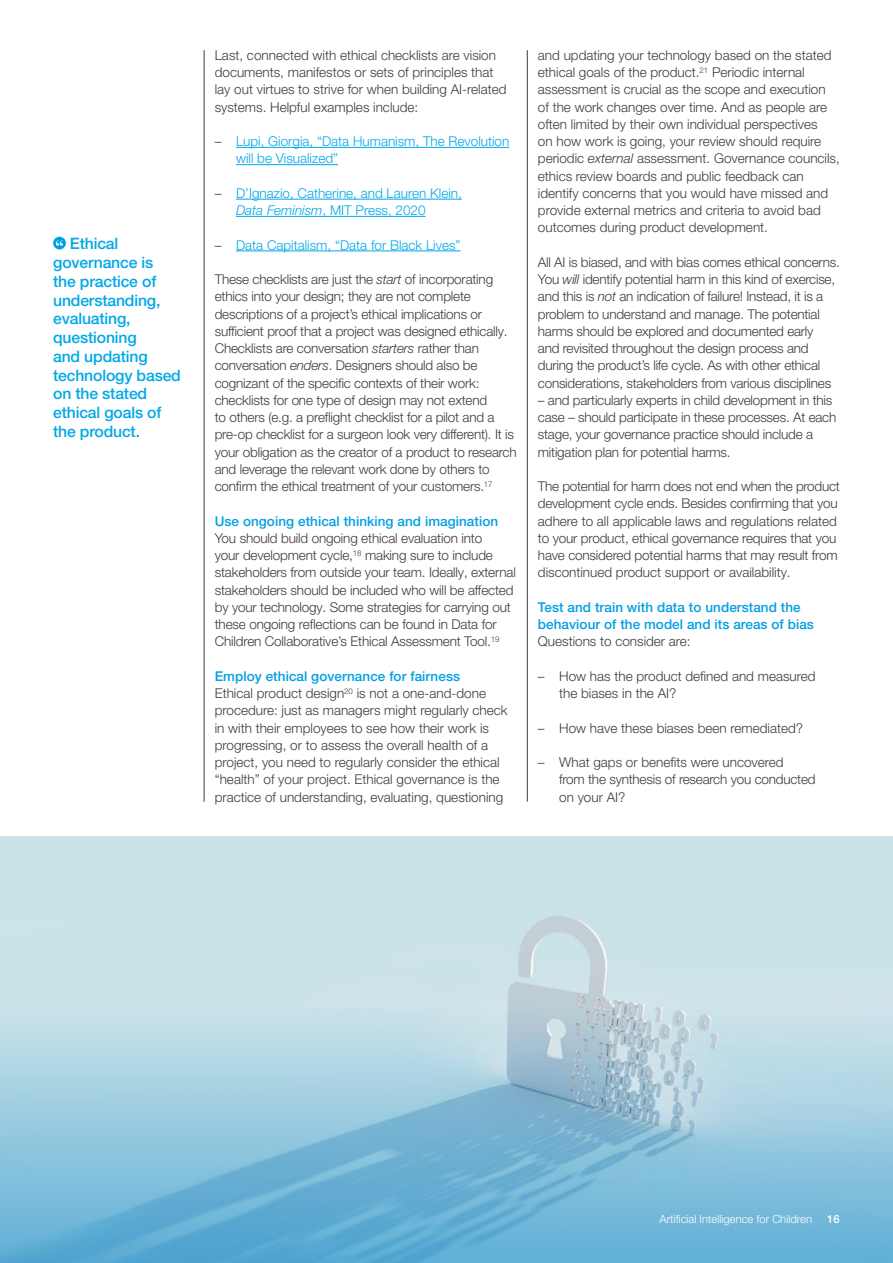
<style>
.page{position:relative;width:893px;height:1263px;background:#fff}
.page>*{position:absolute;margin:0;border:0;box-sizing:border-box;transform-origin:0 0}
.t1{font:500 15.75px/18.8px "Helvetica Neue LT Pro";letter-spacing:-.01em;color:#00a8e7}
.t2{font:300 13.5px/17.2px "Helvetica Neue LT Pro";letter-spacing:-.01em;color:#3c3c3b}
.t3{font:300 13.5px/17.2px "Helvetica Neue LT Pro";color:#00a8e7}
.t4{font:500 13.5px/17.2px "Helvetica Neue LT Pro";letter-spacing:.005em;color:#009fe3}
.t5{font:300 11.25px "Helvetica Neue LT Pro";color:#fff}
.t6{font:500 11.25px "Helvetica Neue LT Pro";color:#fff}
.s1{color:#3c3c3b}
.s2{font-style:italic}
.s3{font-weight:500;color:#009fe3}
</style>
<div class="page">
<div style="left:53px;top:237px;width:13px;height:12px;background:#009fe3;border-radius:50%"></div>
<svg style="left:56px;top:240px;width:7px;height:6px"></svg>
<hr style="left:236px;top:147px;width:273px;height:1px;background:#00a8e7">
<hr style="left:236px;top:164px;width:102px;height:1px;background:#00a8e7">
<hr style="left:236px;top:199px;width:226px;height:1px;background:#00a8e7">
<hr style="left:236px;top:216px;width:190px;height:1px;background:#00a8e7">
<hr style="left:236px;top:251px;width:225px;height:1px;background:#00a8e7">
<hr style="left:527px;top:50px;width:1px;height:752px;background:#3c3c3b">
<hr style="left:204px;top:50px;width:1px;height:752px;background:#3c3c3b">
<svg style="left:0;top:836px;width:893px;height:427px;background:#a7cfe0"></svg>
<p class="t1" style="left:53px;top:234px;width:129px;text-indent:17px">Ethical governance is<br>the practice of understanding, evaluating, questioning<br>and updating technology based on the stated ethical goals of the product.</p>
<p class="t2" style="left:215px;top:46px;width:293px">Last, connected with ethical checklists are vision documents, manifestos or sets of principles that lay out virtues to strive for when building AI-related systems. Helpful examples include:</p>
<p class="t3" style="left:236px;top:132px;width:275px;text-indent:-21px"><span class="s1">–</span> Lupi, Giorgia, “Data Humanism, The Revolution will be Visualized”</p>
<p class="t3" style="left:236px;top:184px;width:227px;text-indent:-21px"><span class="s1">–</span> D’Ignazio, Catherine, and Lauren Klein,<br><span class="s2">Data Feminism</span>, MIT Press, 2020</p>
<p class="t3" style="left:215px;top:236px;width:247px"><span class="s1">–</span> Data Capitalism, “Data for Black Lives”</p>
<p class="t2" style="left:215px;top:270px;width:303px">These checklists are just the <span class="s2">start</span> of incorporating ethics into your design; they are not complete descriptions of a project’s ethical implications or sufficient proof that a project was designed ethically.<br>Checklists are conversation <span class="s2">starters</span> rather than conversation <span class="s2">enders</span>. Designers should also be cognizant of the specific contexts of their work: checklists for one type of design may not extend<br>to others (e.g. a preflight checklist for a pilot and a pre-op checklist for a surgeon look very different). It is your obligation as the creator of a product to research and leverage the relevant work done by others to confirm the ethical treatment of your customers.<sup>17</sup></p>
<p class="t4" style="left:215px;top:512px;width:285px">Use ongoing ethical thinking and imagination</p>
<p class="t2" style="left:215px;top:529px;width:303px">You should build ongoing ethical evaluation into<br>your development cycle,<sup>18</sup> making sure to include stakeholders from outside your team. Ideally, external stakeholders should be included who will be affected by your technology. Some strategies for carrying out these ongoing reflections can be found in Data for Children Collaborative’s Ethical Assessment Tool.<sup>19</sup></p>
<p class="t2" style="left:215px;top:667px;width:294px"><span class="s3">Employ ethical governance for fairness<br></span>Ethical product design<sup>20</sup> is not a one-and-done procedure: just as managers might regularly check in with their employees to see how their work is progressing, or to assess the overall health of a project, you need to regularly consider the ethical “health” of your project. Ethical governance is the practice of understanding, evaluating, questioning</p>
<p class="t2" style="left:538px;top:46px;width:303px">and updating your technology based on the stated ethical goals of the product.<sup>21</sup> Periodic internal assessment is crucial as the scope and execution of the work changes over time. And as people are often limited by their own individual perspectives<br>on how work is going, your review should require periodic <span class="s2">external</span> assessment. Governance councils, ethics review boards and public feedback can identify concerns that you would have missed and provide external metrics and criteria to avoid bad outcomes during product development.</p>
<p class="t2" style="left:538px;top:253px;width:303px">All AI is biased, and with bias comes ethical concerns.<br>You <span class="s2">will</span> identify potential harm in this kind of exercise, and this is <span class="s2">not</span> an indication of failure! Instead, it is a problem to understand and manage. The potential harms should be explored and documented early<br>and revisited throughout the design process and during the product’s life cycle. As with other ethical considerations, stakeholders from various disciplines</p>
<p class="t2" style="left:538px;top:391px;width:300px">– and particularly experts in child development in this case – should participate in these processes. At each stage, your governance practice should include a mitigation plan for potential harms.</p>
<p class="t2" style="left:538px;top:477px;width:303px">The potential for harm does not end when the product development cycle ends. Besides confirming that you adhere to all applicable laws and regulations related to your product, ethical governance requires that you have considered potential harms that may result from discontinued product support or availability.</p>
<p class="t4" style="left:538px;top:598px;width:278px">Test and train with data to understand the behaviour of the model and its areas of bias</p>
<p class="t2" style="left:538px;top:633px;width:154px">Questions to consider are:</p>
<p class="t2" style="left:559px;top:667px;width:258px;text-indent:-21px">– How has the product defined and measured the biases in the AI?</p>
<p class="t2" style="left:538px;top:719px;width:267px">– How have these biases been remediated?</p>
<p class="t2" style="left:559px;top:753px;width:258px;text-indent:-21px">– What gaps or benefits were uncovered<br>from the synthesis of research you conducted on your AI?</p>
<p class="t5" style="left:660px;top:1212px;width:154px">Artificial Intelligence for Children</p>
<p class="t6" style="left:827px;top:1212px;width:14px">16</p>
</div>
